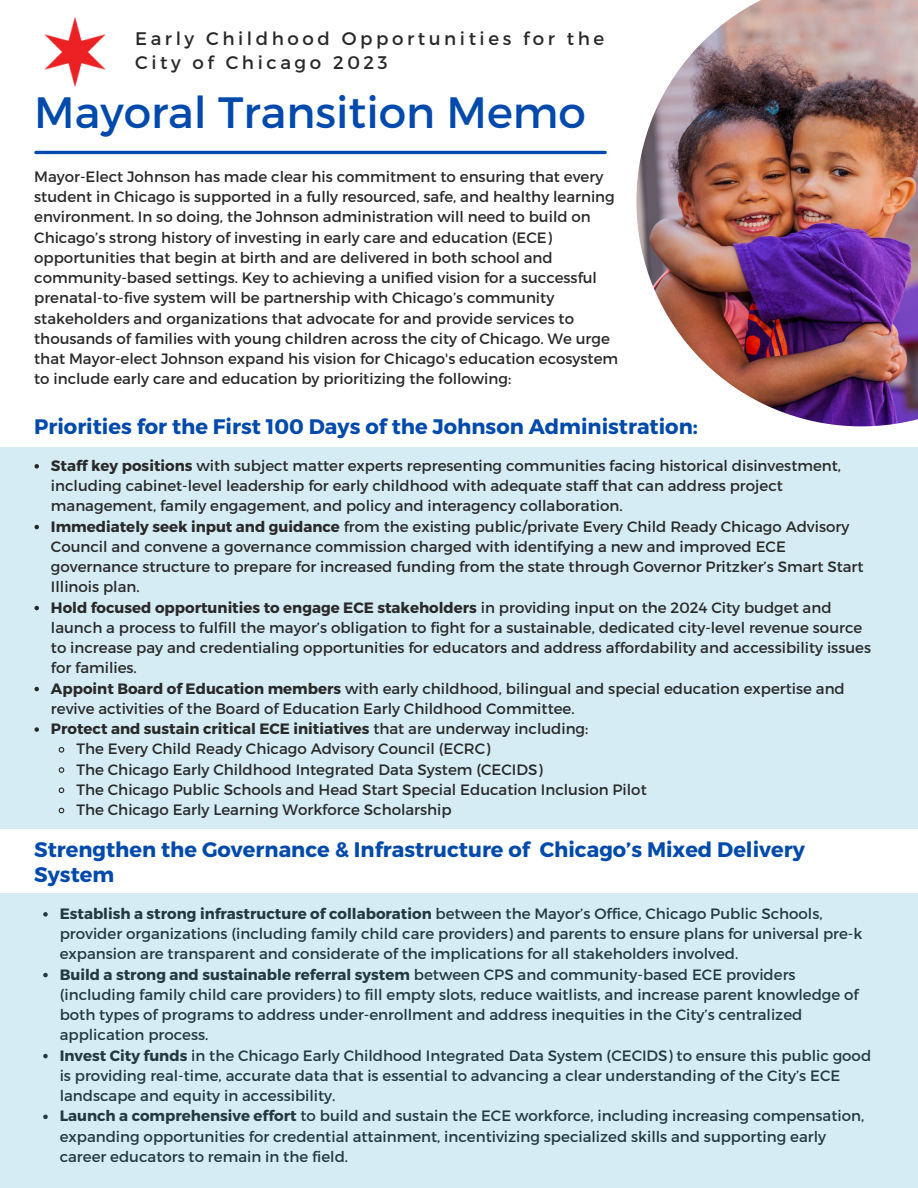
<style>
.page{position:relative;width:918px;height:1188px;background:#fff}
.page>*{position:absolute;margin:0;border:0;box-sizing:border-box;transform-origin:0 0}
.t1{font:43.8px "Montserrat";color:#004aad}
.t2{font:700 21px/24.8px "Montserrat";color:#004aad}
.t3{font:18.3px/24.8px "Montserrat";letter-spacing:.195em;color:#292929}
.t4{font:15px/20.2px "Montserrat";color:#292929}
.t5{font:700 15px "Montserrat";color:#292929}
.s1{font-weight:700}
.s2{font-weight:400}
</style>
<div class="page">
<img style="left:636px;top:0;width:282px;height:426px">
<hr style="left:36px;top:151px;width:569px;height:3px;background:#004aad">
<img style="left:44px;top:17px;width:62px;height:70px">
<div style="left:0;top:447px;width:918px;height:381px;background:#d5ecf4"></div>
<svg style="left:34px;top:464px;width:5px;height:5px"></svg>
<svg style="left:34px;top:525px;width:5px;height:4px"></svg>
<svg style="left:34px;top:606px;width:5px;height:4px"></svg>
<svg style="left:34px;top:687px;width:5px;height:4px"></svg>
<svg style="left:34px;top:727px;width:5px;height:5px"></svg>
<svg style="left:58px;top:747px;width:7px;height:6px"></svg>
<svg style="left:58px;top:767px;width:7px;height:6px"></svg>
<svg style="left:58px;top:787px;width:7px;height:7px"></svg>
<svg style="left:58px;top:807px;width:7px;height:7px"></svg>
<div style="left:0;top:893px;width:918px;height:295px;background:#d5ecf4"></div>
<p class="t3" style="left:135px;top:25px;width:471px">Early Childhood Opportunities for the<br>City of Chicago 2023</p>
<h1 class="t1" style="left:34px;top:84px;width:553px">Mayoral Transition Memo</h1>
<p class="t4" style="left:34px;top:166px;width:585px">Mayor-Elect Johnson has made clear his commitment to ensuring that every student in Chicago is supported in a fully resourced, safe, and healthy learning environment. In so doing, the Johnson administration will need to build on Chicago’s strong history of investing in early care and education (ECE) opportunities that begin at birth and are delivered in both school and community-based settings. Key to achieving a unified vision for a successful prenatal-to-five system will be partnership with Chicago’s community stakeholders and organizations that advocate for and provide services to thousands of families with young children across the city of Chicago. We urge that Mayor-elect Johnson expand his vision for Chicago's education ecosystem to include early care and education by prioritizing the following:</p>
<h2 class="t2" style="left:34px;top:413px;width:665px">Priorities for the First 100 Days of the Johnson Administration:</h2>
<p class="t4" style="left:51px;top:455px;width:792px"><span class="s1">Staff key positions</span> with subject matter experts representing communities facing historical disinvestment,</p>
<p class="t4" style="left:51px;top:475px;width:733px">including cabinet-level leadership for early childhood with adequate staff that can address project</p>
<p class="t4" style="left:51px;top:495px;width:573px">management, family engagement, and policy and interagency collaboration.</p>
<p class="t4" style="left:51px;top:515px;width:800px"><span class="s1">Immediately seek input and guidance</span> from the existing public/private Every Child Ready Chicago Advisory</p>
<p class="t4" style="left:51px;top:536px;width:736px">Council and convene a governance commission charged with identifying a new and improved ECE</p>
<p class="t4" style="left:51px;top:556px;width:814px">governance structure to prepare for increased funding from the state through Governor Pritzker’s Smart Start</p>
<p class="t4" style="left:51px;top:576px;width:90px">Illinois plan.</p>
<p class="t5" style="left:51px;top:597px;width:782px">Hold focused opportunities to engage ECE stakeholders <span class="s2">in providing input on the 2024 City budget and</span></p>
<p class="t4" style="left:51px;top:617px;width:813px">launch a process to fulfill the mayor’s obligation to fight for a sustainable, dedicated city-level revenue source</p>
<p class="t4" style="left:51px;top:637px;width:822px">to increase pay and credentialing opportunities for educators and address affordability and accessibility issues</p>
<p class="t4" style="left:51px;top:657px;width:87px">for families.</p>
<p class="t4" style="left:51px;top:677px;width:795px"><span class="s1">Appoint Board of Education members</span> with early childhood, bilingual and special education expertise and</p>
<p class="t4" style="left:51px;top:698px;width:525px">revive activities of the Board of Education Early Childhood Committee.</p>
<p class="t5" style="left:51px;top:719px;width:539px">Protect and sustain critical ECE initiatives <span class="s2">that are underway including:</span></p>
<p class="t4" style="left:76px;top:738px;width:415px">The Every Child Ready Chicago Advisory Council (ECRC)</p>
<p class="t4" style="left:76px;top:758px;width:468px">The Chicago Early Childhood Integrated Data System (CECIDS)</p>
<p class="t4" style="left:76px;top:779px;width:572px">The Chicago Public Schools and Head Start Special Education Inclusion Pilot</p>
<p class="t4" style="left:76px;top:799px;width:377px">The Chicago Early Learning Workforce Scholarship</p>
<h2 class="t2" style="left:34px;top:836px;width:772px">Strengthen the Governance &amp; Infrastructure of Chicago’s Mixed Delivery<br>System</h2>
<p class="t4" style="left:60px;top:903px;width:813px"><span class="s1">Establish a strong infrastructure of collaboration</span> between the Mayor’s Office, Chicago Public Schools, provider organizations (including family child care providers) and parents to ensure plans for universal pre-k expansion are transparent and considerate of the implications for all stakeholders involved.<br><span class="s1">Build a strong and sustainable referral system</span> between CPS and community-based ECE providers (including family child care providers) to fill empty slots, reduce waitlists, and increase parent knowledge of both types of programs to address under-enrollment and address inequities in the City’s centralized application process.<br><span class="s1">Invest City funds</span> in the Chicago Early Childhood Integrated Data System (CECIDS) to ensure this public good is providing real-time, accurate data that is essential to advancing a clear understanding of the City’s ECE landscape and equity in accessibility.<br><span class="s1">Launch a comprehensive effort</span> to build and sustain the ECE workforce, including increasing compensation, expanding opportunities for credential attainment, incentivizing specialized skills and supporting early career educators to remain in the field.</p>
</div>
